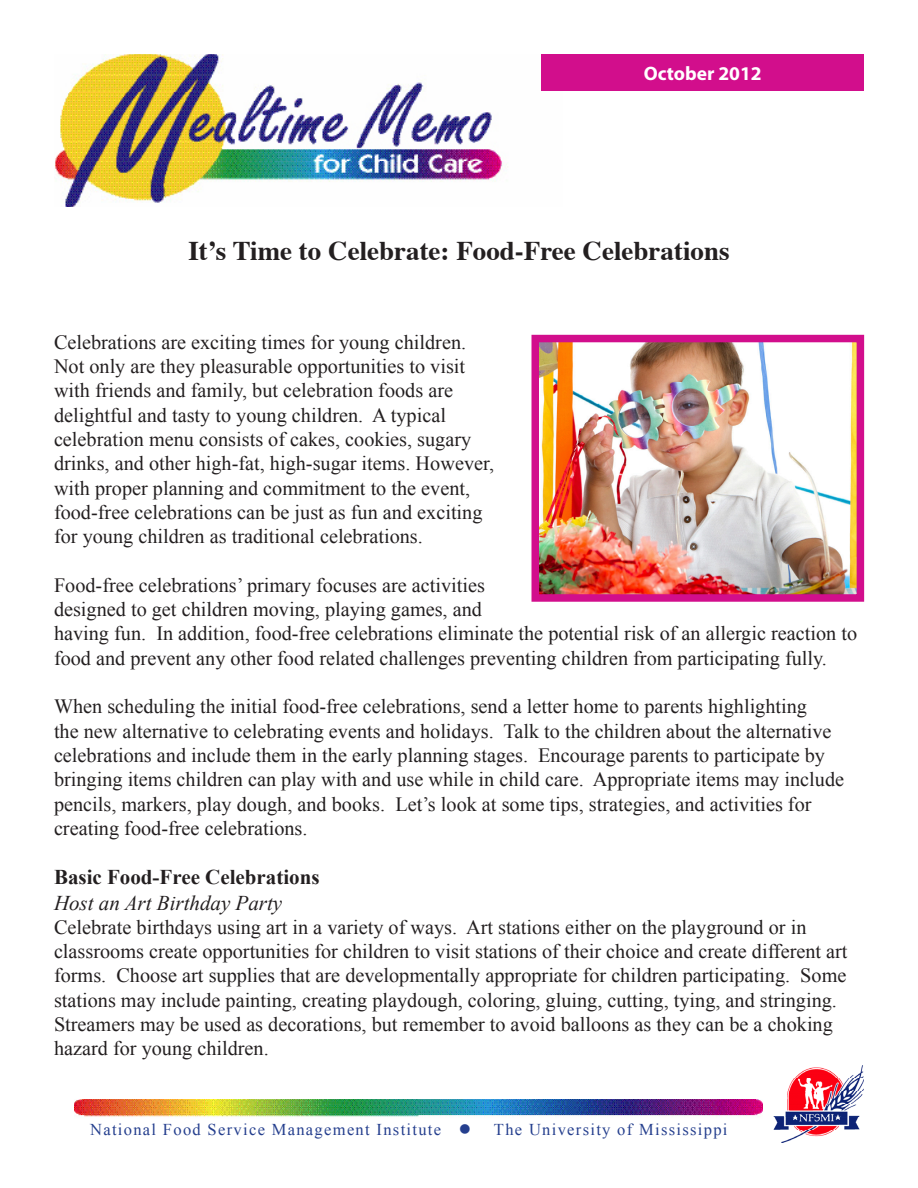
<style>
.page{position:relative;width:918px;height:1188px;background:#fff}
.page>*{position:absolute;margin:0;border:0;box-sizing:border-box;transform-origin:0 0}
.t1{font:700 27px "Times";color:#231f20}
.t2{font:700 21px "Times New Roman";color:#231f20}
.t3{font:italic 21px "Times New Roman";color:#231f20}
.t4{font:20.25px/24.3px "Times New Roman";color:#231f20}
.t5{font:700 19.5px "Myriad Pro";color:#fff}
.t6{font:16.5px "Times New Roman";letter-spacing:.08em;color:#253f8e}
</style>
<div class="page">
<img style="left:773px;top:1065px;width:91px;height:78px">
<img style="left:54px;top:54px;width:488px;height:153px">
<img style="left:74px;top:1099px;width:689px;height:18px">
<div style="left:542px;top:54px;width:322px;height:37px;background:#d20e8c"></div>
<img style="left:541px;top:344px;width:314px;height:249px">
<div style="left:532px;top:335px;width:332px;height:267px;border:8px solid #d20e8c"></div>
<p class="t5" style="left:644px;top:61px;width:120px">October 2012</p>
<p class="t1" style="left:188px;top:225px;width:543px">It’s Time to Celebrate: Food-Free Celebrations</p>
<p class="t4" style="left:54px;top:330px;width:442px">Celebrations are exciting times for young children.<br>Not only are they pleasurable opportunities to visit with friends and family, but celebration foods are delightful and tasty to young children. A typical celebration menu consists of cakes, cookies, sugary drinks, and other high-fat, high-sugar items. However, with proper planning and commitment to the event, food-free celebrations can be just as fun and exciting for young children as traditional celebrations.</p>
<p class="t4" style="left:54px;top:573px;width:805px">Food-free celebrations’ primary focuses are activities<br>designed to get children moving, playing games, and<br>having fun. In addition, food-free celebrations eliminate the potential risk of an allergic reaction to food and prevent any other food related challenges preventing children from participating fully.</p>
<p class="t4" style="left:54px;top:694px;width:792px">When scheduling the initial food-free celebrations, send a letter home to parents highlighting<br>the new alternative to celebrating events and holidays. Talk to the children about the alternative celebrations and include them in the early planning stages. Encourage parents to participate by bringing items children can play with and use while in child care. Appropriate items may include pencils, markers, play dough, and books. Let’s look at some tips, strategies, and activities for creating food-free celebrations.</p>
<p class="t2" style="left:54px;top:863px;width:267px">Basic Food-Free Celebrations</p>
<p class="t3" style="left:54px;top:888px;width:230px">Host an Art Birthday Party</p>
<p class="t4" style="left:54px;top:915px;width:795px">Celebrate birthdays using art in a variety of ways. Art stations either on the playground or in classrooms create opportunities for children to visit stations of their choice and create different art forms. Choose art supplies that are developmentally appropriate for children participating. Some stations may include painting, creating playdough, coloring, gluing, cutting, tying, and stringing.<br>Streamers may be used as decorations, but remember to avoid balloons as they can be a choking hazard for young children.</p>
<p class="t6" style="left:90px;top:1118px;width:383px">National Food Service Management Institute ●</p>
<p class="t6" style="left:494px;top:1118px;width:235px">The University of Mississippi</p>
</div>
